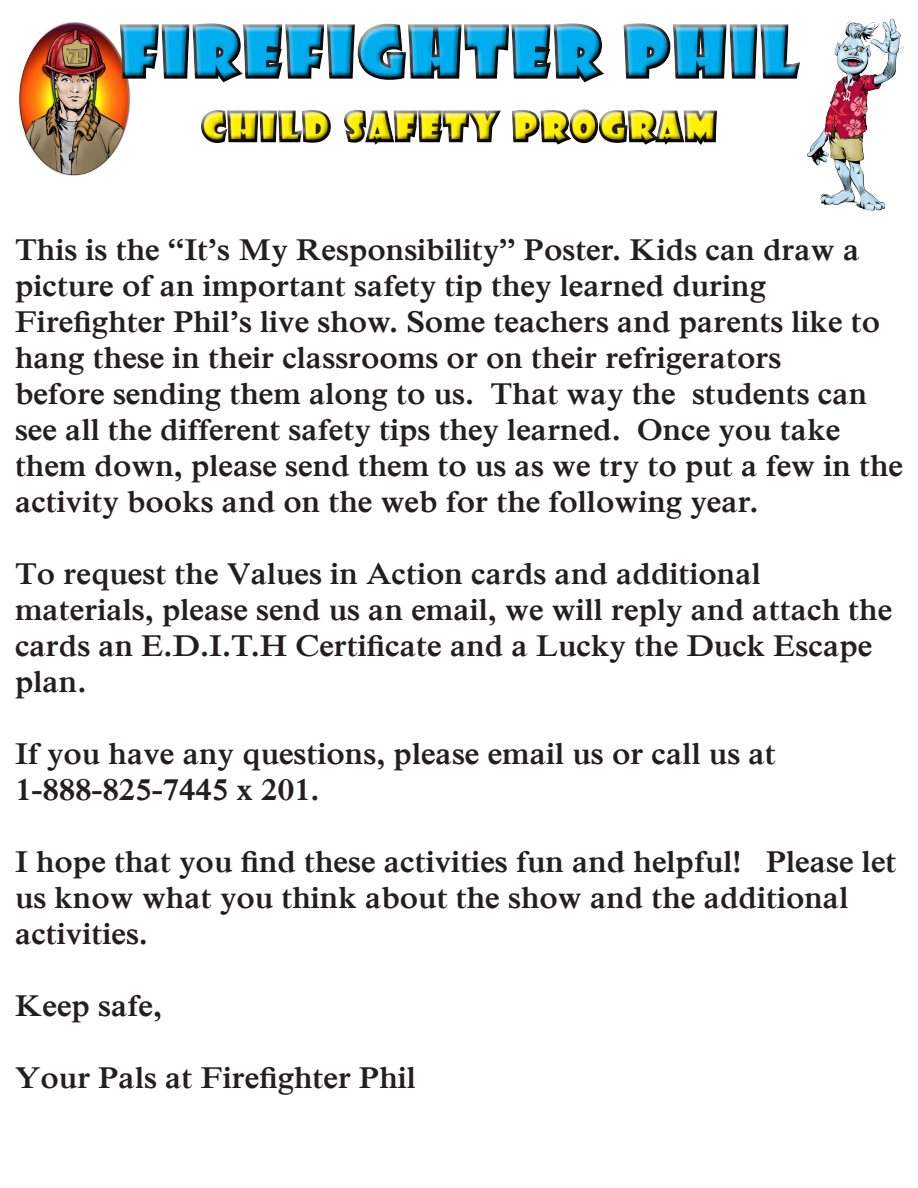
<style>
.page{position:relative;width:918px;height:1188px;background:#fff}
.page>*{position:absolute;margin:0;border:0;box-sizing:border-box;transform-origin:0 0}
.t1{font:64.5px "Showcard Gothic";letter-spacing:.1em;color:#00aeef}
.t2{font:34.5px "Showcard Gothic";letter-spacing:.16em;color:#fff101}
.t3{font:700 31.5px/36px "Iskoola Pota";color:#231f20}
</style>
<div class="page">
<img style="left:807px;top:18px;width:96px;height:193px">
<img style="left:19px;top:22px;width:97px;height:154px">
<div style="left:112px;top:15px;width:694px;height:133px;background:#fff"></div>
<div style="left:116px;top:20px;width:692px;height:132px;background:#231f20;opacity:.75"></div>
<h1 class="t1" style="left:122px;top:9px;width:676px">FIREFIGHTER PHIL</h1>
<p class="t2" style="left:203px;top:104px;width:513px">CHILD SAFETY PROGRAM</p>
<p class="t3" style="left:15px;top:231px;width:846px">This is the “It’s My Responsibility” Poster. Kids can draw a picture of an important safety tip they learned during</p>
<p class="t3" style="left:15px;top:303px;width:867px">Firefighter Phil’s live show. Some teachers and parents like to hang these in their classrooms or on their refrigerators</p>
<p class="t3" style="left:15px;top:375px;width:890px">before sending them along to us. That way the students can see all the different safety tips they learned. Once you take them down, please send them to us as we try to put a few in the activity books and on the web for the following year.</p>
<p class="t3" style="left:15px;top:555px;width:747px">To request the Values in Action cards and additional</p>
<p class="t3" style="left:15px;top:591px;width:879px">materials, please send us an email, we will reply and attach the cards an E.D.I.T.H Certificate and a Lucky the Duck Escape plan.</p>
<p class="t3" style="left:15px;top:735px;width:762px">If you have any questions, please email us or call us at</p>
<p class="t3" style="left:15px;top:771px;width:306px">1-888-825-7445 x 201.</p>
<p class="t3" style="left:15px;top:843px;width:883px">I hope that you find these activities fun and helpful! Please let us know what you think about the show and the additional</p>
<p class="t3" style="left:15px;top:915px;width:134px">activities.</p>
<p class="t3" style="left:15px;top:987px;width:149px">Keep safe,</p>
<p class="t3" style="left:15px;top:1059px;width:402px">Your Pals at Firefighter Phil</p>
</div>
